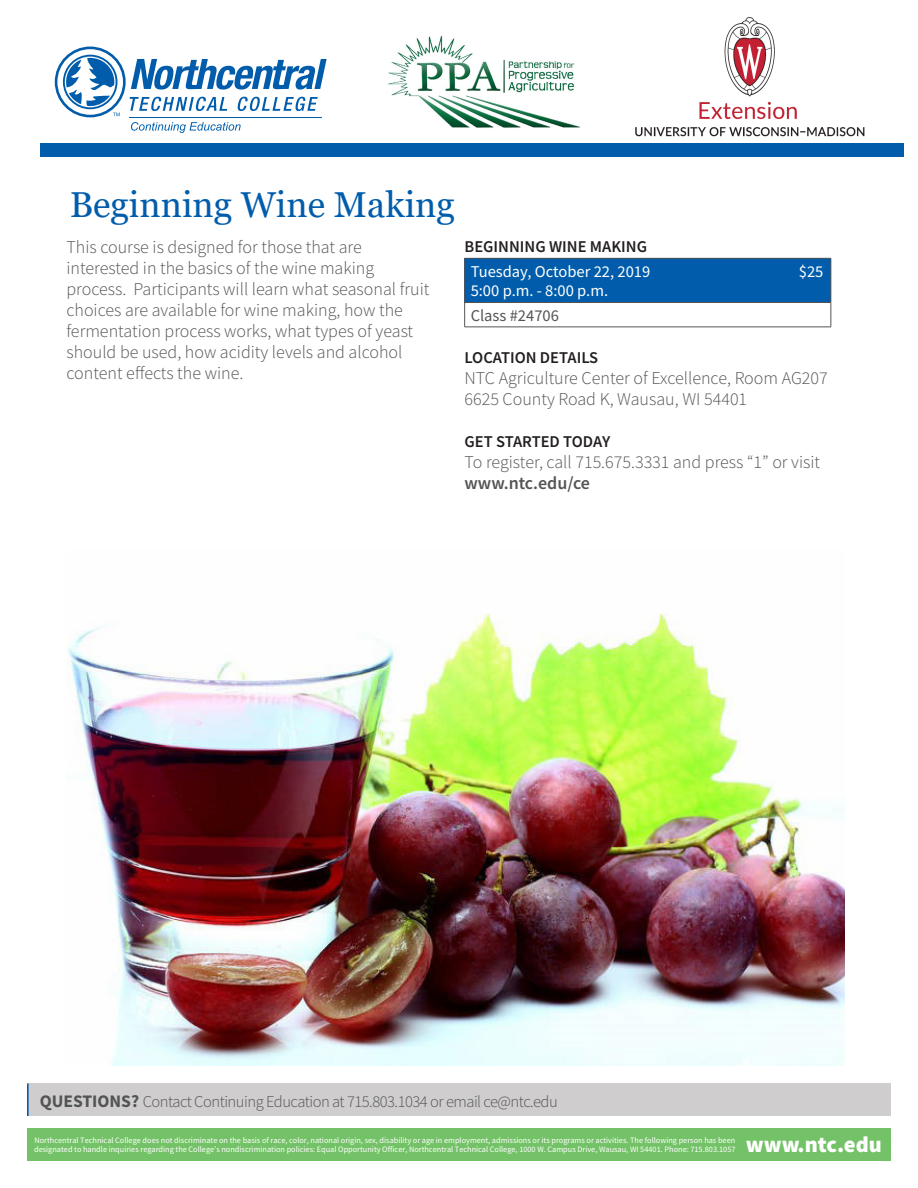
<style>
.page{position:relative;width:918px;height:1188px;background:#fff}
.page>*{position:absolute;margin:0;border:0;box-sizing:border-box;transform-origin:0 0}
.t1{font:36px "Georgia";color:#015dab}
.t2{font:900 22.5px "Source Sans Pro";color:#fff}
.t3{font:300 18px/21px "Source Sans Pro";color:#535455}
.t4{font:300 16.5px "Source Sans Pro";letter-spacing:-.03em;color:#535455}
.t5{font:600 16.5px "Source Sans Pro";color:#231f20}
.t6{font:16.5px "Source Sans Pro";color:#fff}
.t7{font:16.5px "Source Sans Pro";color:#535455}
.Body_copy{font:8.25px/9px "Source Sans Pro";color:#fff}
.s1{font-weight:600}
.s2{font-weight:700;font-size:17.55px}
</style>
<div class="page">
<img style="left:67px;top:613px;width:778px;height:453px">
<div style="left:40px;top:143px;width:864px;height:14px;background:#015dab"></div>
<div style="left:27px;top:1128px;width:864px;height:33px;background:#74c267"></div>
<div style="left:27px;top:1084px;width:864px;height:32px;background:#cfcdcd"></div>
<hr style="left:27px;top:1084px;width:2px;height:32px;background:#015dab">
<img style="left:635px;top:17px;width:230px;height:120px">
<img style="left:388px;top:36px;width:192px;height:92px">
<svg style="left:55px;top:47px;width:272px;height:86px"></svg>
<div style="left:465px;top:258px;width:366px;height:44px;background:#015dab"></div>
<hr style="left:464px;top:258px;width:367px;height:1px;background:#535455">
<hr style="left:464px;top:259px;width:1px;height:43px;background:#535455">
<hr style="left:831px;top:259px;width:1px;height:43px;background:#535455">
<hr style="left:464px;top:302px;width:367px;height:1px;background:#535455">
<svg style="left:464px;top:303px;width:1px;height:24px"></svg>
<svg style="left:831px;top:303px;width:1px;height:24px"></svg>
<hr style="left:464px;top:327px;width:367px;height:1px;background:#535455">
<p class="t1" style="left:70px;top:182px;width:387px">Beginning Wine Making</p>
<p class="t3" style="left:66px;top:237px;width:365px">This course is designed for those that are interested in the basics of the wine making process. Participants will learn what seasonal fruit choices are available for wine making, how the fermentation process works, what types of yeast should be used, how acidity levels and alcohol content effects the wine.</p>
<p class="t5" style="left:464px;top:236px;width:184px">BEGINNING WINE MAKING</p>
<p class="t6" style="left:471px;top:261px;width:181px">Tuesday, October 22, 2019</p>
<p class="t6" style="left:799px;top:261px;width:26px">$25</p>
<p class="t6" style="left:471px;top:281px;width:139px">5:00 p.m. - 8:00 p.m.</p>
<p class="t7" style="left:471px;top:305px;width:90px">Class #24706</p>
<p class="t5" style="left:464px;top:347px;width:135px">LOCATION DETAILS</p>
<p class="t3" style="left:464px;top:368px;width:365px">NTC Agriculture Center of Excellence, Room AG207</p>
<p class="t3" style="left:464px;top:389px;width:284px">6625 County Road K, Wausau, WI 54401</p>
<p class="t5" style="left:464px;top:431px;width:147px">GET STARTED TODAY</p>
<p class="t3" style="left:464px;top:452px;width:357px">To register, call 715.675.3331 and press “1” or visit <span class="s1">www.ntc.edu/ce</span></p>
<p class="t4" style="left:40px;top:1091px;width:520px"><span class="s2">QUESTIONS?</span> Contact Continuing Education at 715.803.1034 or email ce@ntc.edu</p>
<p class="Body_copy" style="left:34px;top:1136px;width:703px">Northcentral Technical College does not discriminate on the basis of race, color, national origin, sex, disability or age in employment, admissions or its programs or activities. The following person has been designated to handle inquiries regarding the College’s nondiscrimination policies: Equal Opportunity Officer, Northcentral Technical College, 1000 W. Campus Drive, Wausau, WI 54401. Phone: 715.803.1057</p>
<p class="t2" style="left:746px;top:1129px;width:137px">www.ntc.edu</p>
</div>
